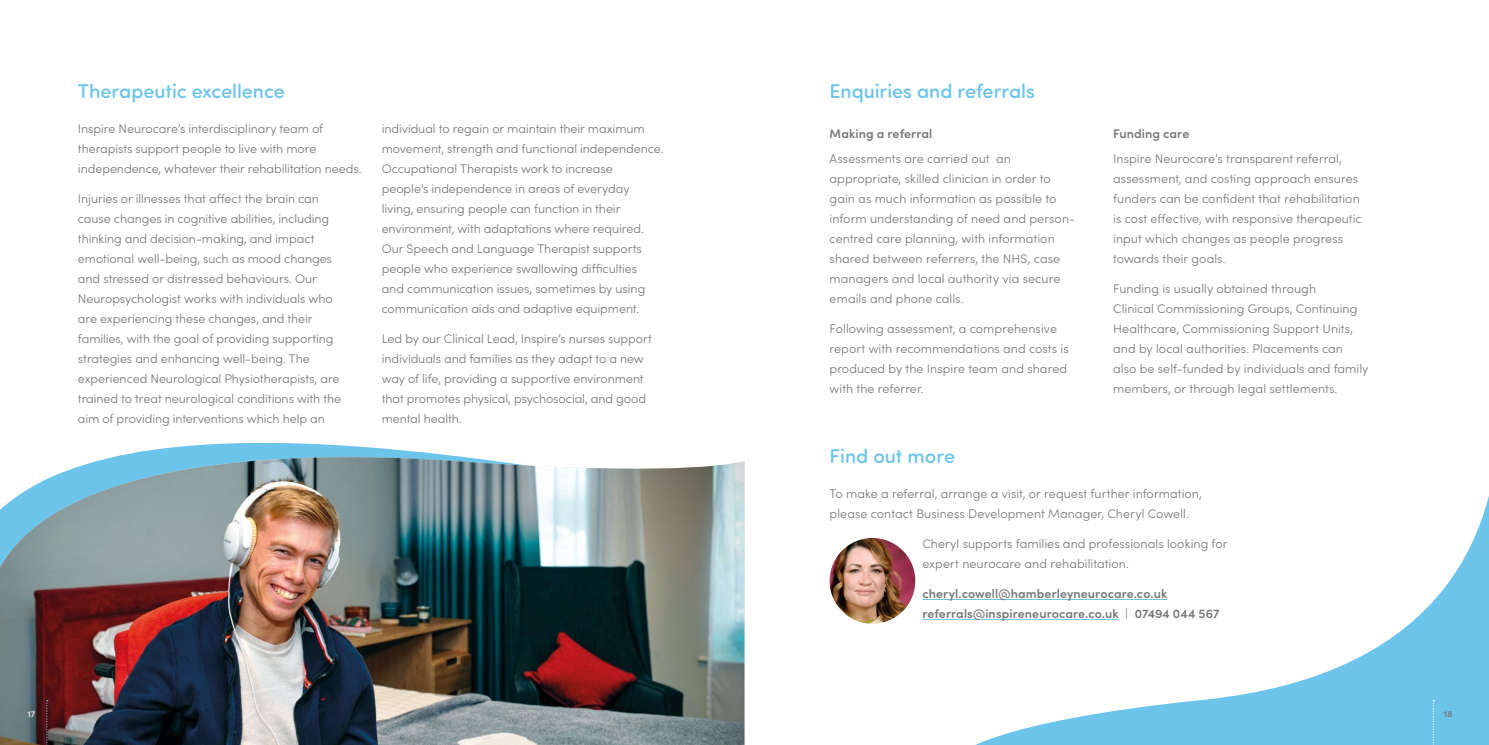
<style>
.page{position:relative;width:1489px;height:745px;background:#fff}
.page>*{position:absolute;margin:0;border:0;box-sizing:border-box;transform-origin:0 0}
.t1{font:500 20px "Sofia Pro Soft";color:#6cc4ea}
.t2{font:300 12.5px/20px "Sofia Pro";letter-spacing:-.005em;color:#76777a}
.t3{font:600 12.5px/20px "Sofia Pro";letter-spacing:.005em;color:#76777a}
.t4{font:700 8.75px "Sofia Pro";color:#d9d8d6}
.t5{font:700 8.75px "Sofia Pro";color:#76777a}
.s1{font-weight:300}
</style>
<div class="page">
<svg style="left:153px;top:442px;width:245px;height:8px;fill:#6cc4ea"></svg>
<svg style="left:114px;top:450px;width:349px;height:7px;background:#80ccec"></svg>
<img style="left:0;top:457px;width:744px;height:287px">
<svg style="left:957px;top:499px;width:531px;height:245px"></svg>
<hr style="left:922px;top:598px;width:245px;height:1px;background:#6cc4ea">
<hr style="left:922px;top:618px;width:196px;height:1px;background:#6cc4ea">
<svg style="left:1432px;top:699px;width:2px;height:46px"></svg>
<svg style="left:46px;top:699px;width:2px;height:46px"></svg>
<img style="left:829px;top:537px;width:86px;height:86px;border-radius:43px">
<h1 class="t1" style="left:78px;top:76px;width:208px">Therapeutic excellence</h1>
<p class="t2" style="left:78px;top:117px;width:285px">Inspire Neurocare’s interdisciplinary team of therapists support people to live with more independence, whatever their rehabilitation needs.</p>
<p class="t2" style="left:78px;top:187px;width:265px">Injuries or illnesses that affect the brain can cause changes in cognitive abilities, including thinking and decision-making, and impact emotional well-being, such as mood changes and stressed or distressed behaviours. Our Neuropsychologist works with individuals who are experiencing these changes, and their families, with the goal of providing supporting strategies and enhancing well-being. The experienced Neurological Physiotherapists, are trained to treat neurological conditions with the aim of providing interventions which help an</p>
<p class="t2" style="left:381px;top:117px;width:283px">individual to regain or maintain their maximum movement, strength and functional independence.<br>Occupational Therapists work to increase<br>people’s independence in areas of everyday living, ensuring people can function in their environment, with adaptations where required.<br>Our Speech and Language Therapist supports people who experience swallowing difficulties<br>and communication issues, sometimes by using communication aids and adaptive equipment.</p>
<p class="t2" style="left:381px;top:327px;width:272px">Led by our Clinical Lead, Inspire’s nurses support individuals and families as they adapt to a new way of life, providing a supportive environment that promotes physical, psychosocial, and good mental health.</p>
<h1 class="t1" style="left:829px;top:76px;width:207px">Enquiries and referrals</h1>
<p class="t3" style="left:829px;top:122px;width:104px">Making a referral</p>
<p class="t2" style="left:829px;top:147px;width:247px">Assessments are carried out an appropriate, skilled clinician in order to gain as much information as possible to inform understanding of need and person&shy;centred care planning, with information shared between referrers, the NHS, case managers and local authority via secure emails and phone calls.</p>
<p class="t2" style="left:829px;top:317px;width:241px">Following assessment, a comprehensive report with recommendations and costs is produced by the Inspire team and shared with the referrer.</p>
<p class="t3" style="left:1113px;top:122px;width:78px">Funding care</p>
<p class="t2" style="left:1113px;top:147px;width:250px">Inspire Neurocare’s transparent referral, assessment, and costing approach ensures funders can be confident that rehabilitation is cost effective, with responsive therapeutic input which changes as people progress towards their goals.</p>
<p class="t2" style="left:1113px;top:277px;width:257px">Funding is usually obtained through<br>Clinical Commissioning Groups, Continuing Healthcare, Commissioning Support Units, and by local authorities. Placements can also be self-funded by individuals and family members, or through legal settlements.</p>
<h1 class="t1" style="left:829px;top:441px;width:127px">Find out more</h1>
<p class="t2" style="left:829px;top:482px;width:374px">To make a referral, arrange a visit, or request further information, please contact Business Development Manager, Cheryl Cowell.</p>
<p class="t2" style="left:922px;top:532px;width:307px">Cheryl supports families and professionals looking for expert neurocare and rehabilitation.</p>
<p class="t3" style="left:922px;top:582px;width:299px">cheryl.cowell@hamberleyneurocare.co.uk referrals@inspireneurocare.co.uk <span class="s1">|</span> 07494 044 567</p>
<p class="t4" style="left:27px;top:706px;width:9px">17</p>
<p class="t5" style="left:1443px;top:706px;width:10px">18</p>
</div>
